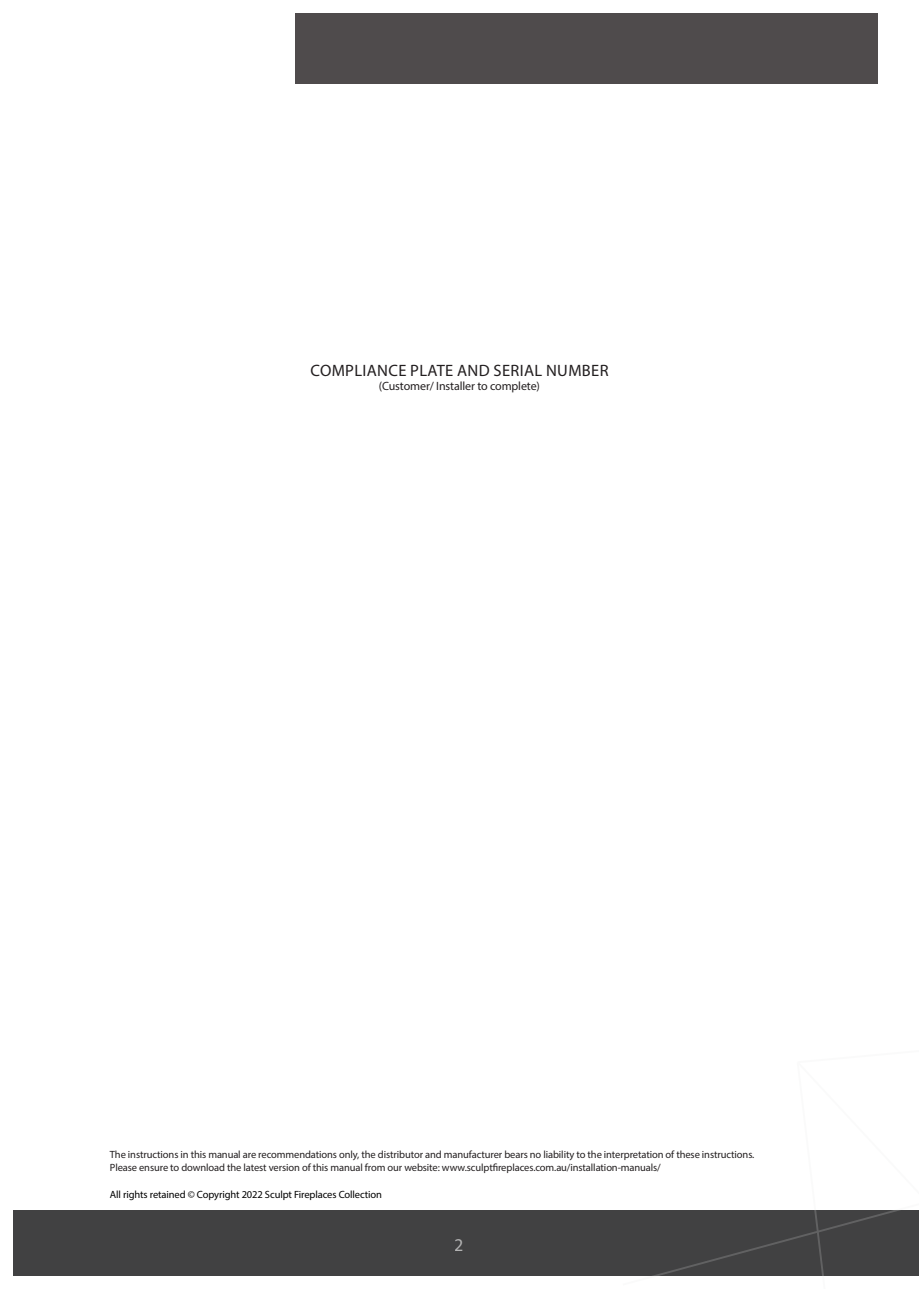
<style>
.page{position:relative;width:919px;height:1289px;background:#fff}
.page>*{position:absolute;margin:0;border:0;box-sizing:border-box;transform-origin:0 0}
.t1{font:18px "Myriad Pro";color:#fff}
.t2{font:16.5px "Myriad Pro";letter-spacing:.02em;color:#231f20}
.t3{font:12px "Myriad Pro";letter-spacing:-.01em;color:#231f20}
.t4{font:10.5px/13.5px "Myriad Pro";letter-spacing:-.01em;color:#231f20}
.t5{font:10.5px "Myriad Pro";letter-spacing:-.01em;color:#000}
</style>
<div class="page">
<div style="left:13px;top:1210px;width:893px;height:66px;background:#414142"></div>
<svg style="left:652px;top:1210px;width:266px;height:66px"></svg>
<div style="left:295px;top:13px;width:582px;height:71px;background:#4f4b4c"></div>
<h2 class="t2" style="left:310px;top:360px;width:299px">COMPLIANCE PLATE AND SERIAL NUMBER</h2>
<p class="t3" style="left:379px;top:378px;width:162px">(Customer/ Installer to complete)</p>
<p class="t4" style="left:110px;top:1147px;width:646px">The instructions in this manual are recommendations only, the distributor and manufacturer bears no liability to the interpretation of these instructions.<br>Please ensure to download the latest version of this manual from our website: www.sculptfireplaces.com.au/installation-manuals/</p>
<p class="t5" style="left:110px;top:1187px;width:273px">All rights retained © Copyright 2022 Sculpt Fireplaces Collection</p>
<h1 class="t1" style="left:455px;top:1233px;width:11px">2</h1>
</div>
